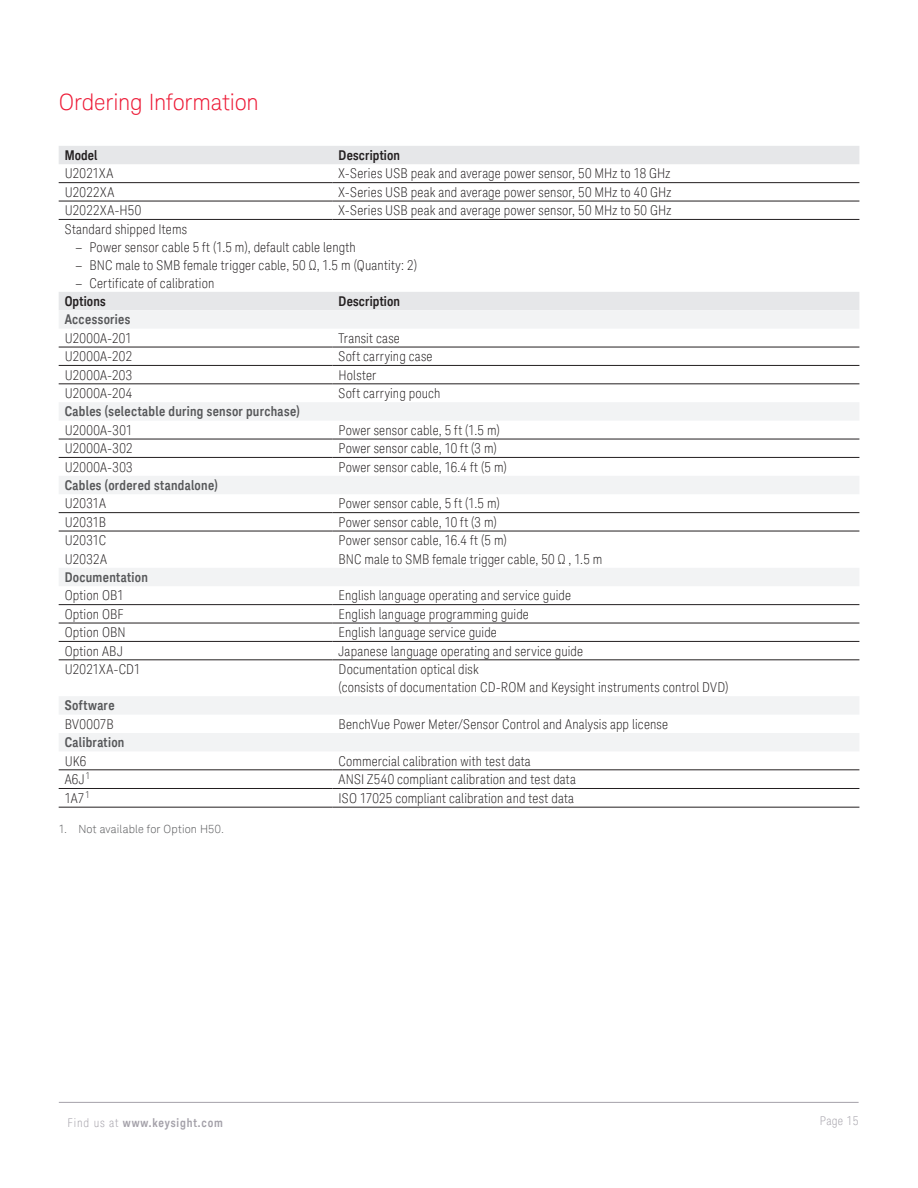
<style>
.page{position:relative;width:918px;height:1188px;background:#fff}
.page>*{position:absolute;margin:0;border:0;box-sizing:border-box;transform-origin:0 0}
.K_Heading_1{font:300 22.5px "Keysight Sans";letter-spacing:-.005em;color:#ed1a36}
.K_Table_Text{font:300 condensed 13.5px "Keysight Sans";letter-spacing:.015em;color:#231f20}
.K_Table_Heading_2{font:700 13.5px "Keysight Sans Condensed";letter-spacing:.025em;color:#57585a}
.K_Table_Heading_1{font:700 13.5px "Keysight Sans Condensed";letter-spacing:.01em;color:#231f20}
.t1{font:700 12px "Keysight Sans Condensed";letter-spacing:.07em;color:#a4a1a9}
.t2{font:300 condensed 12px "Keysight Sans";letter-spacing:.03em;color:#a4a1a9}
.t3{font:300 11.25px "Keysight Sans";letter-spacing:.02em;color:#57585a}
.s1{font-stretch:normal}
.s2{font-family:"Keysight Sans";font-weight:300;font-stretch:condensed}
</style>
<div class="page">
<hr style="left:59px;top:1102px;width:800px;height:1px;background:#a4a1a9">
<svg style="left:59px;top:146px;width:800px;height:164px"></svg>
<svg style="left:59px;top:310px;width:800px;height:441px"></svg>
<hr style="left:59px;top:182px;width:274px;height:1px;background:#231f20">
<hr style="left:333px;top:182px;width:526px;height:1px;background:#231f20">
<hr style="left:59px;top:769px;width:274px;height:1px;background:#231f20">
<hr style="left:333px;top:769px;width:526px;height:1px;background:#231f20">
<hr style="left:59px;top:201px;width:274px;height:1px;background:#231f20">
<hr style="left:333px;top:201px;width:526px;height:1px;background:#231f20">
<hr style="left:59px;top:219px;width:274px;height:1px;background:#231f20">
<hr style="left:333px;top:219px;width:526px;height:1px;background:#231f20">
<hr style="left:59px;top:347px;width:274px;height:1px;background:#231f20">
<hr style="left:333px;top:347px;width:526px;height:1px;background:#231f20">
<hr style="left:59px;top:365px;width:274px;height:1px;background:#231f20">
<hr style="left:333px;top:365px;width:526px;height:1px;background:#231f20">
<hr style="left:59px;top:383px;width:274px;height:1px;background:#231f20">
<hr style="left:333px;top:383px;width:526px;height:1px;background:#231f20">
<hr style="left:59px;top:439px;width:274px;height:1px;background:#231f20">
<hr style="left:333px;top:439px;width:526px;height:1px;background:#231f20">
<hr style="left:59px;top:457px;width:274px;height:1px;background:#231f20">
<hr style="left:333px;top:457px;width:526px;height:1px;background:#231f20">
<hr style="left:59px;top:512px;width:274px;height:1px;background:#231f20">
<hr style="left:333px;top:512px;width:526px;height:1px;background:#231f20">
<hr style="left:59px;top:531px;width:274px;height:1px;background:#231f20">
<hr style="left:333px;top:531px;width:526px;height:1px;background:#231f20">
<hr style="left:59px;top:604px;width:274px;height:1px;background:#231f20">
<hr style="left:59px;top:623px;width:274px;height:1px;background:#231f20">
<hr style="left:59px;top:641px;width:274px;height:1px;background:#231f20">
<hr style="left:59px;top:659px;width:274px;height:1px;background:#231f20">
<hr style="left:333px;top:604px;width:526px;height:1px;background:#231f20">
<hr style="left:333px;top:623px;width:526px;height:1px;background:#231f20">
<hr style="left:333px;top:641px;width:526px;height:1px;background:#231f20">
<hr style="left:333px;top:659px;width:526px;height:1px;background:#231f20">
<hr style="left:59px;top:788px;width:274px;height:1px;background:#231f20">
<hr style="left:333px;top:788px;width:526px;height:1px;background:#231f20">
<hr style="left:59px;top:807px;width:274px;height:1px;background:#231f20">
<hr style="left:333px;top:807px;width:526px;height:1px;background:#231f20">
<p class="K_Heading_1" style="left:59px;top:89px;width:202px">Ordering Information</p>
<p class="K_Table_Heading_1" style="left:65px;top:147px;width:34px">Model</p>
<p class="K_Table_Heading_1" style="left:339px;top:147px;width:63px">Description</p>
<p class="K_Table_Text" style="left:65px;top:166px;width:50px">U2021XA</p>
<p class="K_Table_Text" style="left:339px;top:166px;width:333px">X-Series USB peak and average power sensor, 50 MHz to 18 GHz</p>
<p class="K_Table_Text" style="left:65px;top:184px;width:51px">U2022XA</p>
<p class="K_Table_Text" style="left:339px;top:184px;width:334px">X-Series USB peak and average power sensor, 50 MHz to 40 GHz</p>
<p class="K_Table_Text" style="left:65px;top:202px;width:78px">U2022XA-H50</p>
<p class="K_Table_Text" style="left:339px;top:202px;width:334px">X-Series USB peak and average power sensor, 50 MHz to 50 GHz</p>
<p class="K_Table_Text" style="left:65px;top:221px;width:124px">Standard shipped Items</p>
<p class="K_Table_Text" style="left:75px;top:239px;width:282px"><span class="s1">–</span> Power sensor cable 5 ft (1.5 m), default cable length</p>
<p class="K_Table_Text" style="left:75px;top:257px;width:343px"><span class="s1">–</span> BNC male to SMB female trigger cable, 50 Ω, 1.5 m (Quantity: 2)</p>
<p class="K_Table_Text" style="left:75px;top:275px;width:141px"><span class="s1">–</span> Certificate of calibration</p>
<p class="K_Table_Heading_1" style="left:65px;top:293px;width:43px">Options</p>
<p class="K_Table_Heading_1" style="left:339px;top:293px;width:63px">Description</p>
<p class="K_Table_Heading_2" style="left:65px;top:311px;width:67px">Accessories</p>
<p class="K_Table_Text" style="left:65px;top:330px;width:69px">U2000A-201</p>
<p class="K_Table_Text" style="left:339px;top:330px;width:63px">Transit case</p>
<p class="K_Table_Text" style="left:65px;top:348px;width:69px">U2000A-202</p>
<p class="K_Table_Text" style="left:339px;top:348px;width:96px">Soft carrying case</p>
<p class="K_Table_Text" style="left:65px;top:367px;width:69px">U2000A-203</p>
<p class="K_Table_Text" style="left:339px;top:367px;width:39px">Holster</p>
<p class="K_Table_Text" style="left:65px;top:385px;width:69px">U2000A-204</p>
<p class="K_Table_Text" style="left:339px;top:385px;width:103px">Soft carrying pouch</p>
<p class="K_Table_Heading_2" style="left:65px;top:403px;width:237px">Cables (selectable during sensor purchase)</p>
<p class="K_Table_Text" style="left:65px;top:422px;width:69px">U2000A-301</p>
<p class="K_Table_Text" style="left:339px;top:422px;width:163px">Power sensor cable, 5 ft (1.5 m)</p>
<p class="K_Table_Text" style="left:65px;top:440px;width:70px">U2000A-302</p>
<p class="K_Table_Text" style="left:339px;top:440px;width:160px">Power sensor cable, 10 ft (3 m)</p>
<p class="K_Table_Text" style="left:65px;top:459px;width:70px">U2000A-303</p>
<p class="K_Table_Text" style="left:339px;top:459px;width:170px">Power sensor cable, 16.4 ft (5 m)</p>
<p class="K_Table_Heading_2" style="left:65px;top:477px;width:155px">Cables (ordered standalone)</p>
<p class="K_Table_Text" style="left:65px;top:496px;width:43px">U2031A</p>
<p class="K_Table_Text" style="left:339px;top:496px;width:163px">Power sensor cable, 5 ft (1.5 m)</p>
<p class="K_Table_Text" style="left:65px;top:514px;width:43px">U2031B</p>
<p class="K_Table_Text" style="left:339px;top:514px;width:160px">Power sensor cable, 10 ft (3 m)</p>
<p class="K_Table_Text" style="left:65px;top:532px;width:43px">U2031C</p>
<p class="K_Table_Text" style="left:339px;top:532px;width:170px">Power sensor cable, 16.4 ft (5 m)</p>
<p class="K_Table_Text" style="left:65px;top:551px;width:44px">U2032A</p>
<p class="K_Table_Text" style="left:339px;top:551px;width:265px">BNC male to SMB female trigger cable, 50 Ω , 1.5 m</p>
<p class="K_Table_Heading_2" style="left:65px;top:569px;width:85px">Documentation</p>
<p class="K_Table_Text" style="left:65px;top:588px;width:61px">Option OB1</p>
<p class="K_Table_Text" style="left:339px;top:588px;width:234px">English language operating and service guide</p>
<p class="K_Table_Text" style="left:65px;top:606px;width:60px">Option OBF</p>
<p class="K_Table_Text" style="left:339px;top:606px;width:192px">English language programming guide</p>
<p class="K_Table_Text" style="left:65px;top:624px;width:62px">Option OBN</p>
<p class="K_Table_Text" style="left:339px;top:624px;width:160px">English language service guide</p>
<p class="K_Table_Text" style="left:65px;top:643px;width:60px">Option ABJ</p>
<p class="K_Table_Text" style="left:339px;top:643px;width:246px">Japanese language operating and service guide</p>
<p class="K_Table_Text" style="left:65px;top:661px;width:77px">U2021XA-CD1</p>
<p class="K_Table_Text" style="left:339px;top:661px;width:142px">Documentation optical disk</p>
<p class="K_Table_Text" style="left:339px;top:679px;width:391px">(consists of documentation CD-ROM and Keysight instruments control DVD)</p>
<p class="K_Table_Heading_2" style="left:65px;top:697px;width:51px">Software</p>
<p class="K_Table_Text" style="left:65px;top:716px;width:51px">BV0007B</p>
<p class="K_Table_Text" style="left:339px;top:716px;width:331px">BenchVue Power Meter/Sensor Control and Analysis app license</p>
<p class="K_Table_Heading_2" style="left:65px;top:734px;width:61px">Calibration</p>
<p class="K_Table_Text" style="left:65px;top:753px;width:23px">UK6</p>
<p class="K_Table_Text" style="left:339px;top:753px;width:194px">Commercial calibration with test data</p>
<p class="K_Table_Text" style="left:65px;top:771px;width:27px">A6J<sup>1</sup></p>
<p class="K_Table_Text" style="left:339px;top:771px;width:239px">ANSI Z540 compliant calibration and test data</p>
<p class="K_Table_Text" style="left:65px;top:790px;width:27px">1A7<sup>1</sup></p>
<p class="K_Table_Text" style="left:339px;top:790px;width:237px">ISO 17025 compliant calibration and test data</p>
<p class="t3" style="left:59px;top:822px;width:167px">1. Not available for Option H50.</p>
<p class="t1" style="left:68px;top:1115px;width:157px"><span class="s2">Find us at</span> www.keysight.com</p>
<p class="t2" style="left:820px;top:1113px;width:40px">Page 15</p>
</div>
